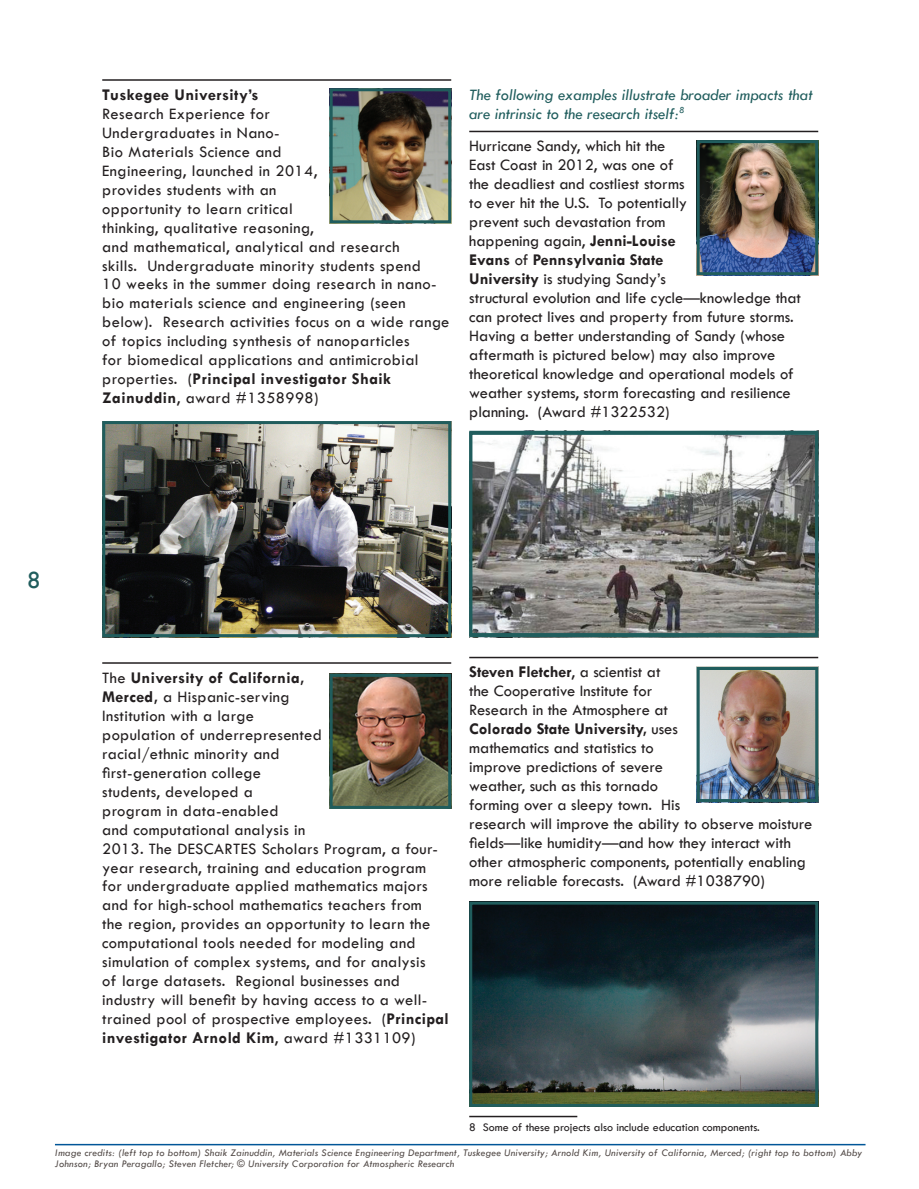
<style>
.page{position:relative;width:919px;height:1189px;background:#fff}
.page>*{position:absolute;margin:0;border:0;box-sizing:border-box;transform-origin:0 0}
.t1{font:24px "Gill Sans";color:#205d5d}
.t2{font:16.5px/19px "Tw Cen";letter-spacing:.02em;color:#231f20}
.t3{font:16.5px/19px "Tw Cen";color:#231f20}
.t4{font:italic 16.5px "Tw Cen";color:#205d5d}
.t5{font:700 16.5px "Tw Cen";color:#231f20}
.t6{font:700 16.5px/19px "Tw Cen";letter-spacing:.02em;color:#231f20}
.t7{font:700 16.5px "Tw Cen";letter-spacing:.025em;color:#231f20}
.t8{font:12px "Tw Cen";color:#231f20}
.t9{font:italic 10.5px/10.5px "Tw Cen";letter-spacing:.02em;color:#524a47}
.s1{font-weight:700}
.s2{font-weight:400}
</style>
<div class="page">
<hr style="left:102px;top:79px;width:349px;height:2px;background:#231f20">
<hr style="left:102px;top:662px;width:349px;height:1px;background:#231f20">
<hr style="left:469px;top:131px;width:349px;height:1px;background:#231f20">
<hr style="left:469px;top:656px;width:349px;height:2px;background:#231f20">
<hr style="left:469px;top:1115px;width:108px;height:2px;background:#231f20">
<img style="left:333px;top:92px;width:114px;height:127px">
<div style="left:329px;top:88px;width:122px;height:135px;border:3px solid #205d5d"></div>
<img style="left:333px;top:678px;width:114px;height:127px">
<div style="left:329px;top:674px;width:122px;height:135px;border:3px solid #205d5d"></div>
<img style="left:106px;top:425px;width:341px;height:208px">
<div style="left:102px;top:421px;width:349px;height:216px;border:3px solid #205d5d"></div>
<img style="left:473px;top:436px;width:341px;height:196px">
<div style="left:469px;top:431px;width:349px;height:205px;border:3px solid #205d5d"></div>
<img style="left:700px;top:144px;width:114px;height:127px">
<div style="left:696px;top:140px;width:122px;height:135px;border:3px solid #205d5d"></div>
<img style="left:700px;top:671px;width:114px;height:127px">
<div style="left:696px;top:667px;width:122px;height:135px;border:3px solid #205d5d"></div>
<img style="left:473px;top:905px;width:341px;height:197px">
<div style="left:469px;top:901px;width:349px;height:205px;border:3px solid #205d5d"></div>
<hr style="left:55px;top:1143px;width:810px;height:2px;background:#015698">
<p class="t7" style="left:102px;top:84px;width:158px">Tuskegee University’s</p>
<p class="t4" style="left:469px;top:84px;width:345px">The following examples illustrate broader impacts that</p>
<p class="t2" style="left:102px;top:104px;width:169px">Research Experience for</p>
<p class="t4" style="left:469px;top:103px;width:217px">are intrinsic to the research itself:<sup>8</sup></p>
<p class="t2" style="left:102px;top:123px;width:179px">Undergraduates in Nano-</p>
<p class="t3" style="left:469px;top:136px;width:198px">Hurricane Sandy, which hit the</p>
<p class="t2" style="left:102px;top:142px;width:181px">Bio Materials Science and</p>
<p class="t3" style="left:469px;top:155px;width:206px">East Coast in 2012, was one of</p>
<p class="t2" style="left:102px;top:161px;width:216px">Engineering, launched in 2014,</p>
<p class="t3" style="left:469px;top:174px;width:217px">the deadliest and costliest storms</p>
<p class="t2" style="left:102px;top:180px;width:176px">provides students with an</p>
<p class="t3" style="left:469px;top:193px;width:219px">to ever hit the U.S. To potentially</p>
<p class="t2" style="left:102px;top:199px;width:192px">opportunity to learn critical</p>
<p class="t3" style="left:469px;top:212px;width:198px">prevent such devastation from</p>
<p class="t2" style="left:102px;top:218px;width:213px">thinking, qualitative reasoning,</p>
<p class="t3" style="left:469px;top:231px;width:208px">happening again, <span class="s1">Jenni-Louise</span></p>
<p class="t2" style="left:102px;top:237px;width:299px">and mathematical, analytical and research</p>
<p class="t5" style="left:469px;top:250px;width:195px">Evans <span class="s2">of</span> Pennsylvania State</p>
<p class="t2" style="left:102px;top:256px;width:320px">skills. Undergraduate minority students spend</p>
<p class="t3" style="left:469px;top:269px;width:198px"><span class="s1">University</span> is studying Sandy’s</p>
<p class="t2" style="left:102px;top:275px;width:336px">10 weeks in the summer doing research in nano-</p>
<p class="t3" style="left:469px;top:288px;width:333px">structural evolution and life cycle—knowledge that</p>
<p class="t2" style="left:102px;top:294px;width:305px">bio materials science and engineering (seen</p>
<p class="t3" style="left:469px;top:307px;width:326px">can protect lives and property from future storms.</p>
<p class="t2" style="left:102px;top:313px;width:349px">below). Research activities focus on a wide range</p>
<p class="t3" style="left:469px;top:326px;width:317px">Having a better understanding of Sandy (whose</p>
<p class="t2" style="left:102px;top:331px;width:309px">of topics including synthesis of nanoparticles</p>
<p class="t3" style="left:469px;top:345px;width:307px">aftermath is pictured below) may also improve</p>
<p class="t2" style="left:102px;top:351px;width:318px">for biomedical applications and antimicrobial properties. (<span class="s1">Principal investigator Shaik</span></p>
<p class="t3" style="left:469px;top:364px;width:326px">theoretical knowledge and operational models of</p>
<p class="t2" style="left:102px;top:388px;width:218px"><span class="s1">Zainuddin</span>, award #1358998)</p>
<p class="t3" style="left:469px;top:383px;width:323px">weather systems, storm forecasting and resilience planning. (Award #1322532)</p>
<p class="t1" style="left:28px;top:565px;width:13px">8</p>
<p class="t6" style="left:102px;top:667px;width:203px"><span class="s2">The</span> University of California,<br>Merced, <span class="s2">a Hispanic-serving</span></p>
<p class="t2" style="left:102px;top:706px;width:153px">Institution with a large</p>
<p class="t2" style="left:102px;top:724px;width:221px">population of underrepresented</p>
<p class="t2" style="left:102px;top:743px;width:179px">racial/ethnic minority and</p>
<p class="t2" style="left:102px;top:762px;width:160px">first-generation college</p>
<p class="t2" style="left:102px;top:781px;width:152px">students, developed a</p>
<p class="t2" style="left:102px;top:800px;width:178px">program in data-enabled</p>
<p class="t2" style="left:102px;top:819px;width:204px">and computational analysis in</p>
<p class="t2" style="left:102px;top:838px;width:337px">2013. The DESCARTES Scholars Program, a four-</p>
<p class="t2" style="left:102px;top:857px;width:325px">year research, training and education program</p>
<p class="t2" style="left:102px;top:876px;width:348px">for undergraduate applied mathematics majors and for high-school mathematics teachers from<br>the region, provides an opportunity to learn the computational tools needed for modeling and simulation of complex systems, and for analysis<br>of large datasets. Regional businesses and industry will benefit by having access to a well&shy;trained pool of prospective employees. (<span class="s1">Principal investigator Arnold Kim</span>, award #1331109)</p>
<p class="t5" style="left:469px;top:662px;width:193px">Steven Fletcher<span class="s2">, a scientist at</span></p>
<p class="t3" style="left:469px;top:681px;width:200px">the Cooperative Institute for<br>Research in the Atmosphere at</p>
<p class="t5" style="left:469px;top:719px;width:210px">Colorado State University, <span class="s2">uses</span></p>
<p class="t3" style="left:469px;top:738px;width:186px">mathematics and statistics to</p>
<p class="t3" style="left:469px;top:757px;width:195px">improve predictions of severe</p>
<p class="t3" style="left:469px;top:776px;width:190px">weather, such as this tornado</p>
<p class="t3" style="left:469px;top:795px;width:212px">forming over a sleepy town. His</p>
<p class="t3" style="left:469px;top:814px;width:344px">research will improve the ability to observe moisture</p>
<p class="t3" style="left:469px;top:833px;width:323px">fields—like humidity—and how they interact with</p>
<p class="t3" style="left:469px;top:852px;width:338px">other atmospheric components, potentially enabling</p>
<p class="t3" style="left:469px;top:871px;width:297px">more reliable forecasts. (Award #1038790)</p>
<p class="t8" style="left:469px;top:1119px;width:292px">8 Some of these projects also include education components.</p>
<p class="t9" style="left:55px;top:1147px;width:808px">Image credits: (left top to bottom) Shaik Zainuddin, Materials Science Engineering Department, Tuskegee University; Arnold Kim, University of California, Merced; (right top to bottom) Abby<br>Johnson; Bryan Peragallo; Steven Fletcher; © University Corporation for Atmospheric Research</p>
</div>
